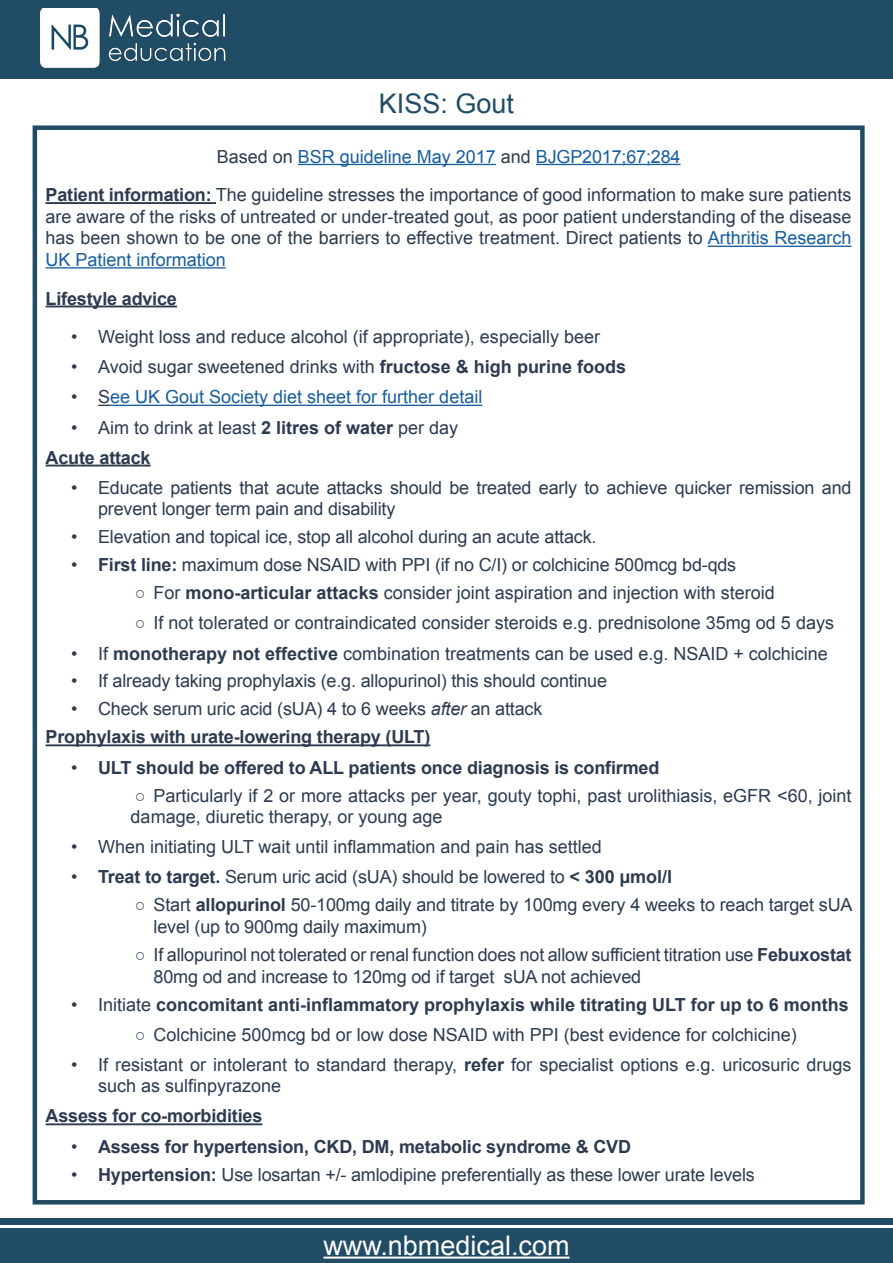
<style>
.page{position:relative;width:893px;height:1263px;background:#fff}
.page>*{position:absolute;margin:0;border:0;box-sizing:border-box;transform-origin:0 0}
.t1{font:27px "Arial";color:#fff}
.t2{font:27px "Arial";color:#214c65}
.Body{font:18px/21.6px "Arial";color:#2c3b4f}
.Body-2{font:700 18px "Arial";letter-spacing:-.01em;color:#2c3b4f}
.Body-3{font:18px "Arial";color:#175d9e}
.s1{color:#2c3b4f}
.s2{font-weight:700}
.s3{color:#175d9e}
.s4{font-style:italic}
.s5{font-weight:400}
</style>
<div class="page">
<div style="left:0;top:0;width:893px;height:79px;background:#214c65"></div>
<div style="left:0;top:1229px;width:893px;height:34px;background:#214c65"></div>
<div style="left:0;top:1218px;width:893px;height:7px;background:#214c65"></div>
<hr style="left:298px;top:164px;width:198px;height:1px;background:#175d9e">
<hr style="left:536px;top:164px;width:144px;height:1px;background:#175d9e">
<hr style="left:46px;top:202px;width:170px;height:2px;background:#2c3b4f">
<hr style="left:708px;top:246px;width:144px;height:1px;background:#175d9e">
<hr style="left:46px;top:267px;width:180px;height:2px;background:#175d9e">
<hr style="left:46px;top:306px;width:131px;height:1px;background:#2c3b4f">
<svg style="left:98px;top:405px;width:12px;height:1px"></svg>
<hr style="left:110px;top:405px;width:372px;height:1px;background:#175d9e">
<hr style="left:46px;top:465px;width:105px;height:1px;background:#2c3b4f">
<hr style="left:46px;top:744px;width:384px;height:2px;background:#2c3b4f">
<hr style="left:46px;top:1123px;width:216px;height:2px;background:#2c3b4f">
<div style="left:33px;top:125px;width:832px;height:1079px;border:4px solid #214c65"></div>
<img style="left:40px;top:9px;width:185px;height:58px">
<hr style="left:323px;top:1256px;width:246px;height:2px;background:#fff">
<p class="t2" style="left:379px;top:86px;width:137px">KISS: Gout</p>
<p class="Body-3" style="left:217px;top:144px;width:465px"><span class="s1">Based on</span> BSR guideline May 2017 <span class="s1">and</span> BJGP2017;67;284</p>
<p class="Body" style="left:46px;top:184px;width:807px;text-align:justify"><span class="s2">Patient information:</span> The guideline stresses the importance of good information to make sure patients are aware of the risks of untreated or under-treated gout, as poor patient understanding of the disease has been shown to be one of the barriers to effective treatment. Direct patients to <span class="s3">Arthritis Research UK Patient information</span></p>
<p class="Body-2" style="left:46px;top:286px;width:133px">Lifestyle advice</p>
<p class="Body" style="left:71px;top:326px;width:530px">• Weight loss and reduce alcohol (if appropriate), especially beer</p>
<p class="Body" style="left:71px;top:356px;width:556px">• Avoid sugar sweetened drinks with <span class="s2">fructose &amp; high purine foods</span></p>
<p class="Body-3" style="left:71px;top:385px;width:413px"><span class="s1">• S</span>ee UK Gout Society diet sheet for further detail</p>
<p class="Body" style="left:71px;top:417px;width:389px">• Aim to drink at least <span class="s2">2 litres of water</span> per day</p>
<p class="Body-2" style="left:46px;top:445px;width:107px">Acute attack</p>
<p class="Body" style="left:98px;top:477px;width:755px;text-indent:-27px">• Educate patients that acute attacks should be treated early to achieve quicker remission and prevent longer term pain and disability</p>
<p class="Body" style="left:71px;top:526px;width:527px">• Elevation and topical ice, stop all alcohol during an acute attack.</p>
<p class="Body" style="left:71px;top:554px;width:667px">• <span class="s2">First line:</span> maximum dose NSAID with PPI (if no C/I) or colchicine 500mcg bd-qds</p>
<p class="Body" style="left:135px;top:582px;width:641px">○ For <span class="s2">mono-articular attacks</span> consider joint aspiration and injection with steroid</p>
<p class="Body" style="left:135px;top:612px;width:701px">○ If not tolerated or contraindicated consider steroids e.g. prednisolone 35mg od 5 days</p>
<p class="Body" style="left:71px;top:642px;width:758px">• If <span class="s2">monotherapy not effective</span> combination treatments can be used e.g. NSAID + colchicine</p>
<p class="Body" style="left:71px;top:670px;width:537px">• If already taking prophylaxis (e.g. allopurinol) this should continue</p>
<p class="Body" style="left:71px;top:698px;width:473px">• Check serum uric acid (sUA) 4 to 6 weeks <span class="s4">after</span> an attack</p>
<p class="Body-2" style="left:46px;top:725px;width:386px">Prophylaxis with urate-lowering therapy (ULT)</p>
<p class="Body-2" style="left:71px;top:755px;width:590px"><span class="s5">•</span> ULT should be offered to ALL patients once diagnosis is confirmed</p>
<p class="Body" style="left:131px;top:785px;width:722px">○ Particularly if 2 or more attacks per year, gouty tophi, past urolithiasis, eGFR &lt;60, joint damage, diuretic therapy, or young age</p>
<p class="Body" style="left:71px;top:836px;width:532px">• When initiating ULT wait until inflammation and pain has settled</p>
<p class="Body" style="left:71px;top:866px;width:603px">• <span class="s2">Treat to target.</span> Serum uric acid (sUA) should be lowered to <span class="s2">&lt; 300 µmol/l</span></p>
<p class="Body" style="left:154px;top:894px;width:700px;text-indent:-19px">○ Start <span class="s2">allopurinol</span> 50-100mg daily and titrate by 100mg every 4 weeks to reach target sUA level (up to 900mg daily maximum)</p>
<p class="Body" style="left:154px;top:944px;width:699px;text-indent:-19px">○ If allopurinol not tolerated or renal function does not allow sufficient titration use <span class="s2">Febuxostat<br></span>80mg od and increase to 120mg od if target sUA not achieved</p>
<p class="Body-2" style="left:71px;top:992px;width:779px"><span class="s5">• Initiate</span> concomitant anti-inflammatory prophylaxis while titrating ULT for up to 6 months</p>
<p class="Body" style="left:135px;top:1024px;width:663px">○ Colchicine 500mcg bd or low dose NSAID with PPI (best evidence for colchicine)</p>
<p class="Body" style="left:98px;top:1054px;width:755px;text-indent:-27px">• If resistant or intolerant to standard therapy, <span class="s2">refer</span> for specialist options e.g. uricosuric drugs such as sulfinpyrazone</p>
<p class="Body-2" style="left:46px;top:1104px;width:218px">Assess for co-morbidities</p>
<p class="Body-2" style="left:71px;top:1134px;width:561px"><span class="s5">•</span> Assess for hypertension, CKD, DM, metabolic syndrome &amp; CVD</p>
<p class="Body" style="left:71px;top:1163px;width:685px">• <span class="s2">Hypertension:</span> Use losartan +/- amlodipine preferentially as these lower urate levels</p>
<p class="t1" style="left:323px;top:1227px;width:248px">www.nbmedical.com</p>
</div>
